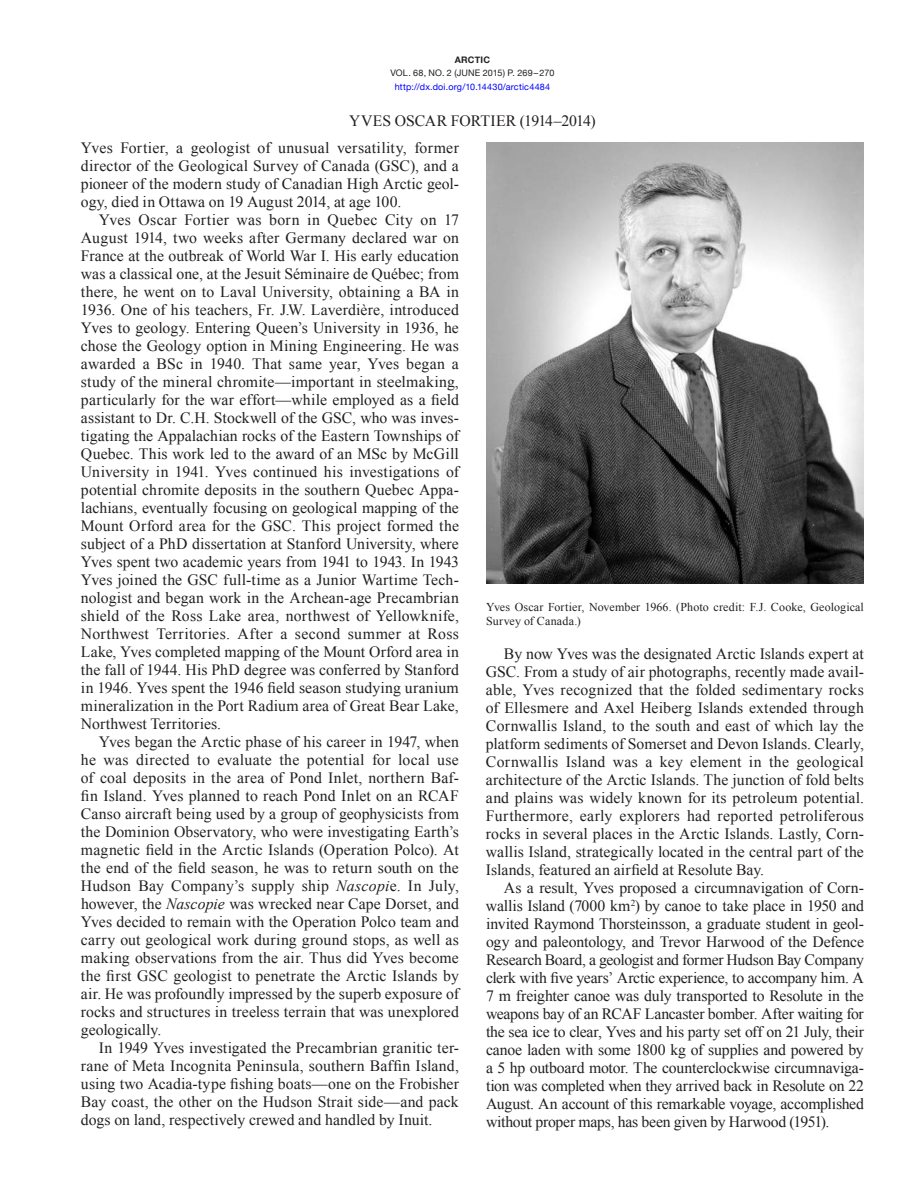
<style>
.page{position:relative;width:918px;height:1188px;background:#fff}
.page>*{position:absolute;margin:0;border:0;box-sizing:border-box;transform-origin:0 0}
.Body_Copy{font:15.75px/18px "Times New Roman";color:#231f20;text-align:justify}
.Header_Level_1{font:15.75px "Times New Roman";letter-spacing:-.005em;color:#231f20}
.Table_Copy{font:12px/13.5px "Times New Roman";letter-spacing:.01em;color:#231f20}
.Masthead{font:9px "Helvetica Neue";letter-spacing:.025em;color:#00f}
.Masthead-2{font:9px "Helvetica Neue";letter-spacing:.015em;color:#231f20}
.ARCTIC_Masthead{font:700 9px "Helvetica Neue";letter-spacing:.025em;color:#231f20}
.s1{font-style:italic}
</style>
<div class="page">
<img style="left:486px;top:142px;width:378px;height:441px">
<p class="ARCTIC_Masthead" style="left:455px;top:54px;width:37px">ARCTIC</p>
<p class="Masthead-2" style="left:390px;top:68px;width:166px">VOL. 68, NO. 2 (JUNE 2015) P. 269–270</p>
<p class="Masthead" style="left:395px;top:81px;width:157px">http://dx.doi.org/10.14430/arctic4484</p>
<p class="Header_Level_1" style="left:349px;top:110px;width:248px">YVES OSCAR FORTIER (1914–2014)</p>
<p class="Body_Copy" style="left:81px;top:139px;width:380px">Yves Fortier, a geologist of unusual versatility, former director of the Geological Survey of Canada (GSC), and a pioneer of the modern study of Canadian High Arctic geol&shy;ogy, died in Ottawa on 19 August 2014, at age 100.</p>
<p class="Body_Copy" style="left:81px;top:211px;width:380px;text-indent:18px">Yves Oscar Fortier was born in Quebec City on 17<br>August 1914, two weeks after Germany declared war on France at the outbreak of World War I. His early education was a classical one, at the Jesuit Séminaire de Québec; from there, he went on to Laval University, obtaining a BA in 1936. One of his teachers, Fr. J.W. Laverdière, introduced Yves to geology. Entering Queen’s University in 1936, he chose the Geology option in Mining Engineering. He was awarded a BSc in 1940. That same year, Yves began a study of the mineral chromite—important in steelmaking, particularly for the war effort—while employed as a field assistant to Dr. C.H. Stockwell of the GSC, who was inves&shy;tigating the Appalachian rocks of the Eastern Townships of Quebec. This work led to the award of an MSc by McGill University in 1941. Yves continued his investigations of potential chromite deposits in the southern Quebec Appa&shy;lachians, eventually focusing on geological mapping of the Mount Orford area for the GSC. This project formed the subject of a PhD dissertation at Stanford University, where Yves spent two academic years from 1941 to 1943. In 1943<br>Yves joined the GSC full-time as a Junior Wartime Tech&shy;nologist and began work in the Archean-age Precambrian shield of the Ross Lake area, northwest of Yellowknife, Northwest Territories. After a second summer at Ross Lake, Yves completed mapping of the Mount Orford area in the fall of 1944. His PhD degree was conferred by Stanford in 1946. Yves spent the 1946 field season studying uranium mineralization in the Port Radium area of Great Bear Lake, Northwest Territories.</p>
<p class="Body_Copy" style="left:81px;top:733px;width:380px;text-indent:18px">Yves began the Arctic phase of his career in 1947, when he was directed to evaluate the potential for local use of coal deposits in the area of Pond Inlet, northern Baf&shy;fin Island. Yves planned to reach Pond Inlet on an RCAF Canso aircraft being used by a group of geophysicists from the Dominion Observatory, who were investigating Earth’s magnetic field in the Arctic Islands (Operation Polco). At the end of the field season, he was to return south on the Hudson Bay Company’s supply ship <span class="s1">Nascopi</span>e. In July, however, the <span class="s1">Nascopie</span> was wrecked near Cape Dorset, and Yves decided to remain with the Operation Polco team and carry out geological work during ground stops, as well as making observations from the air. Thus did Yves become the first GSC geologist to penetrate the Arctic Islands by air. He was profoundly impressed by the superb exposure of rocks and structures in treeless terrain that was unexplored geologically.</p>
<p class="Body_Copy" style="left:81px;top:1039px;width:380px;text-indent:18px">In 1949 Yves investigated the Precambrian granitic ter&shy;rane of Meta Incognita Peninsula, southern Baffin Island, using two Acadia-type fishing boats—one on the Frobisher Bay coast, the other on the Hudson Strait side—and pack dogs on land, respectively crewed and handled by Inuit.</p>
<p class="Table_Copy" style="left:486px;top:600px;width:379px">Yves Oscar Fortier, November 1966. (Photo credit: F.J. Cooke, Geological<br>Survey of Canada.)</p>
<p class="Body_Copy" style="left:486px;top:645px;width:380px;text-indent:18px">By now Yves was the designated Arctic Islands expert at GSC. From a study of air photographs, recently made avail&shy;able, Yves recognized that the folded sedimentary rocks of Ellesmere and Axel Heiberg Islands extended through Cornwallis Island, to the south and east of which lay the platform sediments of Somerset and Devon Islands. Clearly, Cornwallis Island was a key element in the geological architecture of the Arctic Islands. The junction of fold belts and plains was widely known for its petroleum potential.<br>Furthermore, early explorers had reported petroliferous rocks in several places in the Arctic Islands. Lastly, Corn&shy;wallis Island, strategically located in the central part of the Islands, featured an airfield at Resolute Bay.</p>
<p class="Body_Copy" style="left:486px;top:879px;width:380px;text-indent:18px">As a result, Yves proposed a circumnavigation of Corn&shy;wallis Island (7000 km<sup>2</sup>) by canoe to take place in 1950 and invited Raymond Thorsteinsson, a graduate student in geol&shy;ogy and paleontology, and Trevor Harwood of the Defence Research Board, a geologist and former Hudson Bay Company clerk with five years’ Arctic experience, to accompany him. A 7 m freighter canoe was duly transported to Resolute in the weapons bay of an RCAF Lancaster bomber. After waiting for the sea ice to clear, Yves and his party set off on 21 July, their canoe laden with some 1800 kg of supplies and powered by a 5 hp outboard motor. The counterclockwise circumnaviga&shy;tion was completed when they arrived back in Resolute on 22<br>August. An account of this remarkable voyage, accomplished without proper maps, has been given by Harwood (1951).</p>
</div>
